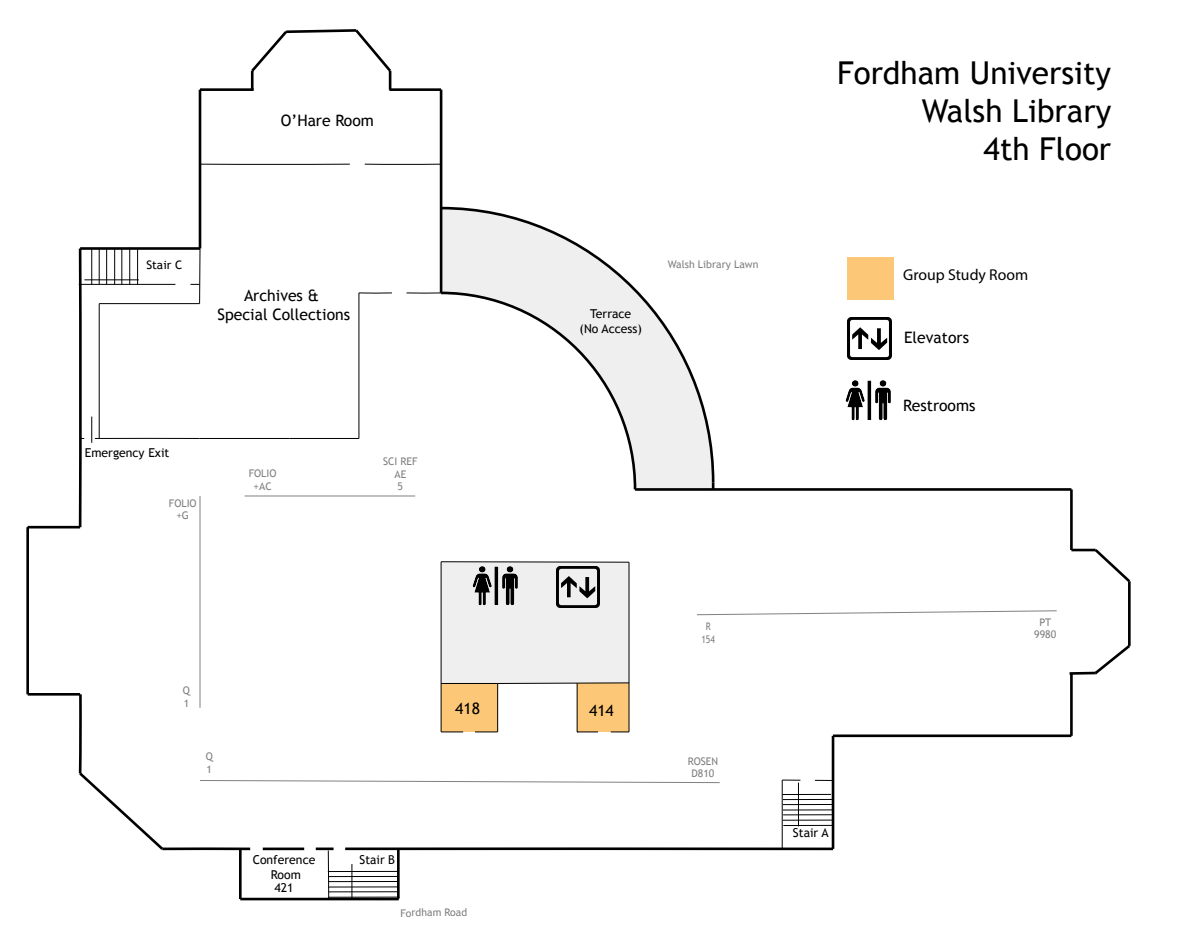
<style>
.page{position:relative;width:1199px;height:945px;background:#fff}
.page>*{position:absolute;margin:0;border:0;box-sizing:border-box;transform-origin:0 0}
.t1{font:31.5px/37.8px "Trebuchet MS";color:#000;text-align:right}
.t2{font:15.75px/18.9px "Trebuchet MS";color:#000;text-align:center}
.t3{font:15.75px "Myriad Pro";color:#000}
.t4{font:12.25px/14.7px "Trebuchet MS";color:#000;text-align:center}
.t5{font:11.72px "Trebuchet MS";color:#000}
.t6{font:10.5px/12.6px "Trebuchet MS";color:#808080;text-align:center}
.t7{font:10.5px/12.6px "Trebuchet MS";color:#808080;text-align:center;scale:.82 1}
</style>
<div class="page">
<div style="left:577px;top:683px;width:52px;height:49px;background:#fcc776"></div>
<div style="left:441px;top:684px;width:56px;height:48px;background:#fcc776"></div>
<hr style="left:80px;top:247px;width:120px;height:3px;background:#000">
<hr style="left:199px;top:90px;width:2px;height:158px;background:#000">
<hr style="left:200px;top:88px;width:54px;height:3px;background:#000">
<hr style="left:833px;top:734px;width:238px;height:3px;background:#000">
<hr style="left:1070px;top:673px;width:2px;height:63px;background:#000">
<hr style="left:440px;top:90px;width:2px;height:203px;background:#000">
<hr style="left:389px;top:88px;width:52px;height:3px;background:#000">
<svg style="left:248px;top:29px;width:146px;height:61px"></svg>
<svg style="left:1069px;top:642px;width:62px;height:35px"></svg>
<hr style="left:1127px;top:581px;width:3px;height:65px;background:#000">
<svg style="left:1091px;top:548px;width:40px;height:37px"></svg>
<hr style="left:1071px;top:549px;width:24px;height:2px;background:#000">
<hr style="left:1070px;top:489px;width:2px;height:61px;background:#000">
<hr style="left:635px;top:488px;width:436px;height:3px;background:#000">
<svg style="left:439px;top:205px;width:276px;height:280px"></svg>
<svg style="left:711px;top:483px;width:3px;height:6px"></svg>
<hr style="left:440px;top:562px;width:1px;height:170px;background:#000">
<hr style="left:628px;top:562px;width:1px;height:170px;background:#000">
<hr style="left:28px;top:526px;width:52px;height:2px;background:#000">
<hr style="left:28px;top:693px;width:52px;height:3px;background:#000">
<hr style="left:26px;top:527px;width:3px;height:167px;background:#000">
<hr style="left:79px;top:284px;width:96px;height:1px;background:#000">
<hr style="left:129px;top:248px;width:1px;height:37px;background:#000">
<hr style="left:121px;top:248px;width:1px;height:37px;background:#000">
<hr style="left:114px;top:248px;width:1px;height:37px;background:#000">
<hr style="left:106px;top:248px;width:1px;height:37px;background:#000">
<hr style="left:99px;top:248px;width:1px;height:37px;background:#000">
<hr style="left:91px;top:249px;width:1px;height:36px;background:#000">
<hr style="left:137px;top:248px;width:1px;height:37px;background:#000">
<hr style="left:84px;top:279px;width:55px;height:1px;background:#000">
<div style="left:440px;top:561px;width:190px;height:123px;background:#efefef"></div>
<hr style="left:576px;top:683px;width:1px;height:49px;background:#000">
<hr style="left:497px;top:683px;width:1px;height:49px;background:#000">
<hr style="left:358px;top:354px;width:1px;height:84px;background:#000">
<hr style="left:199px;top:438px;width:91px;height:1px;background:#000">
<hr style="left:290px;top:438px;width:69px;height:1px;background:#000">
<img style="left:556px;top:566px;width:43px;height:42px">
<img style="left:473px;top:566px;width:44px;height:40px">
<img style="left:847px;top:318px;width:44px;height:41px">
<img style="left:845px;top:381px;width:45px;height:39px">
<div style="left:847px;top:258px;width:46px;height:42px;background:#fcc776"></div>
<svg style="left:190px;top:248px;width:11px;height:57px"></svg>
<svg style="left:77px;top:247px;width:7px;height:282px"></svg>
<hr style="left:99px;top:304px;width:1px;height:134px;background:#000">
<hr style="left:99px;top:303px;width:101px;height:1px;background:#000">
<hr style="left:358px;top:293px;width:1px;height:61px;background:#000">
<svg style="left:358px;top:292px;width:34px;height:2px"></svg>
<svg style="left:406px;top:290px;width:231px;height:201px"></svg>
<hr style="left:441px;top:683px;width:56px;height:1px;background:#000">
<svg style="left:364px;top:163px;width:76px;height:2px"></svg>
<svg style="left:201px;top:163px;width:149px;height:2px"></svg>
<svg style="left:91px;top:417px;width:109px;height:26px"></svg>
<svg style="left:697px;top:610px;width:360px;height:5px"></svg>
<svg style="left:76px;top:692px;width:759px;height:208px"></svg>
<hr style="left:200px;top:496px;width:1px;height:212px;background:#808080">
<hr style="left:245px;top:496px;width:170px;height:1px;background:#808080">
<h2 class="t2" style="left:281px;top:111px;width:94px">O’Hare Room</h2>
<h1 class="t1" style="left:837px;top:54px;width:275px">Fordham University<br>Walsh Library<br>4th Floor</h1>
<p class="t5" style="left:146px;top:258px;width:37px">Stair C</p>
<h2 class="t2" style="left:217px;top:287px;width:134px">Archives &amp;<br>Special Collections</h2>
<p class="t4" style="left:85px;top:445px;width:86px">Emergency Exit</p>
<p class="t6" style="left:169px;top:497px;width:29px">FOLIO +G</p>
<p class="t6" style="left:249px;top:468px;width:29px">FOLIO +AC</p>
<p class="t6" style="left:383px;top:455px;width:36px">SCI REF<br>AE<br>5</p>
<p class="t4" style="left:579px;top:307px;width:64px">Terrace (No Access)</p>
<p class="t6" style="left:667px;top:258px;width:92px">Walsh Library Lawn</p>
<h2 class="t3" style="left:903px;top:265px;width:127px">Group Study Room</h2>
<h2 class="t2" style="left:904px;top:329px;width:66px">Elevators</h2>
<h2 class="t2" style="left:903px;top:396px;width:74px">Restrooms</h2>
<p class="t7" style="left:701px;top:620px;width:18px">R<br>154</p>
<p class="t6" style="left:1034px;top:616px;width:24px">PT<br>9980</p>
<p class="t6" style="left:183px;top:684px;width:9px;text-align:left">Q<br>1</p>
<h2 class="t2" style="left:455px;top:699px;width:26px">418</h2>
<h2 class="t2" style="left:589px;top:702px;width:26px">414</h2>
<p class="t6" style="left:206px;top:750px;width:9px;text-align:left">Q<br>1</p>
<p class="t6" style="left:687px;top:755px;width:32px">ROSEN<br>D810</p>
<p class="t4" style="left:253px;top:853px;width:64px">Conference<br>Room</p>
<p class="t4" style="left:274px;top:880px;width:21px">421</p>
<p class="t4" style="left:359px;top:853px;width:37px">Stair B</p>
<p class="t6" style="left:400px;top:907px;width:68px;rotate:-1deg">Fordham Road</p>
<p class="t4" style="left:793px;top:826px;width:37px">Stair A</p>
</div>
